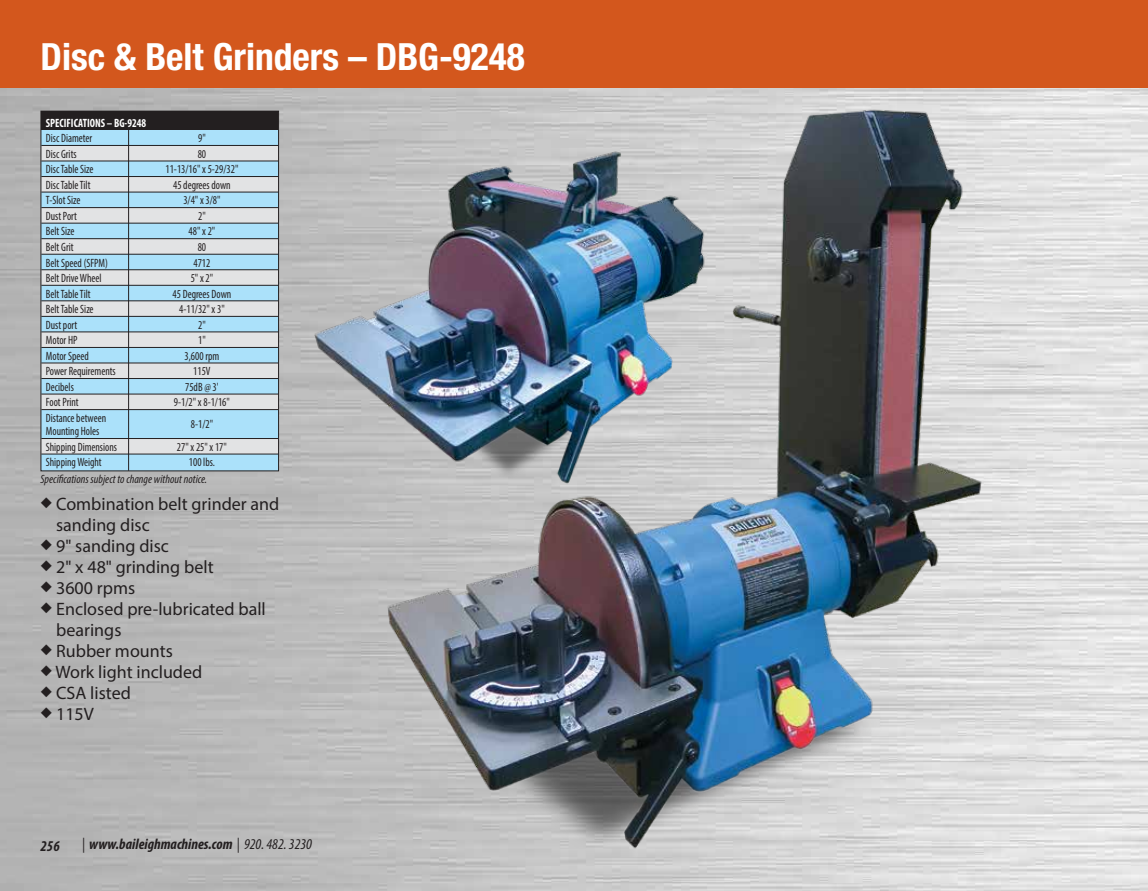
<style>
.page{position:relative;width:1148px;height:891px;background:#fff}
.page>*{position:absolute;margin:0;border:0;box-sizing:border-box;transform-origin:0 0}
.t1{font:700 condensed 37.5px "Helvetica Neue";color:#fff}
.t2{font:18px/21px "Myriad Pro";color:#231f20}
.t3{font:italic 700 condensed 15px "Myriad Pro";color:#231f20}
.t4{font:condensed 12px/15.6px "Myriad Pro";color:#231f20;scale:.91 1}
.t5{font:italic condensed 12px "Myriad Pro";color:#231f20}
.t6{font:700 condensed 12px "Myriad Pro";color:#fff;scale:.91 1}
.s1{font-weight:400}
</style>
<div class="page">
<img style="left:0;top:87px;width:1148px;height:804px">
<div style="left:0;top:0;width:1148px;height:87px;background:#d3571d"></div>
<img style="left:358px;top:87px;width:652px;height:785px">
<img style="left:301px;top:135px;width:425px;height:362px">
<div style="left:41px;top:129px;width:237px;height:342px;background:#e2e3e4"></div>
<div style="left:41px;top:129px;width:237px;height:17px;background:#abe1fa"></div>
<div style="left:41px;top:161px;width:237px;height:16px;background:#abe1fa"></div>
<div style="left:41px;top:192px;width:237px;height:16px;background:#abe1fa"></div>
<div style="left:41px;top:223px;width:237px;height:16px;background:#abe1fa"></div>
<div style="left:41px;top:254px;width:237px;height:15px;background:#abe1fa"></div>
<div style="left:41px;top:285px;width:237px;height:16px;background:#abe1fa"></div>
<div style="left:41px;top:316px;width:237px;height:16px;background:#abe1fa"></div>
<div style="left:41px;top:347px;width:237px;height:16px;background:#abe1fa"></div>
<div style="left:41px;top:379px;width:237px;height:15px;background:#abe1fa"></div>
<div style="left:41px;top:454px;width:237px;height:17px;background:#abe1fa"></div>
<div style="left:41px;top:410px;width:237px;height:28px;background:#abe1fa"></div>
<div style="left:41px;top:111px;width:237px;height:19px;background:#231f20"></div>
<hr style="left:128px;top:129px;width:1px;height:342px;background:#231f20">
<hr style="left:41px;top:145px;width:237px;height:1px;background:#231f20">
<hr style="left:41px;top:161px;width:237px;height:1px;background:#231f20">
<hr style="left:41px;top:176px;width:237px;height:1px;background:#231f20">
<hr style="left:41px;top:192px;width:237px;height:1px;background:#231f20">
<hr style="left:41px;top:207px;width:237px;height:1px;background:#231f20">
<hr style="left:41px;top:223px;width:237px;height:1px;background:#231f20">
<hr style="left:41px;top:238px;width:237px;height:1px;background:#231f20">
<hr style="left:41px;top:254px;width:237px;height:1px;background:#231f20">
<hr style="left:41px;top:269px;width:237px;height:1px;background:#231f20">
<hr style="left:41px;top:285px;width:237px;height:1px;background:#231f20">
<hr style="left:41px;top:301px;width:237px;height:1px;background:#231f20">
<hr style="left:41px;top:316px;width:237px;height:1px;background:#231f20">
<hr style="left:41px;top:332px;width:237px;height:1px;background:#231f20">
<hr style="left:41px;top:347px;width:237px;height:1px;background:#231f20">
<hr style="left:41px;top:363px;width:237px;height:1px;background:#231f20">
<hr style="left:41px;top:378px;width:237px;height:1px;background:#231f20">
<hr style="left:41px;top:394px;width:237px;height:1px;background:#231f20">
<hr style="left:41px;top:409px;width:237px;height:1px;background:#231f20">
<hr style="left:41px;top:438px;width:237px;height:1px;background:#231f20">
<hr style="left:41px;top:454px;width:237px;height:1px;background:#231f20">
<div style="left:40px;top:111px;width:239px;height:360px;border:1px solid #231f20"></div>
<h1 class="t1" style="left:40px;top:34px;width:486px">Disc &amp; Belt Grinders – DBG-9248</h1>
<p class="t6" style="left:46px;top:115px;width:112px">SPECIFICATIONS – BG-9248</p>
<p class="t4" style="left:46px;top:130px;width:53px">Disc Diameter</p>
<p class="t4" style="left:198px;top:130px;width:10px">9"</p>
<p class="t4" style="left:46px;top:146px;width:35px">Disc Grits</p>
<p class="t4" style="left:198px;top:146px;width:11px">80</p>
<p class="t4" style="left:46px;top:161px;width:54px">Disc Table Size</p>
<p class="t4" style="left:165px;top:161px;width:82px">11-13/16" x 5-29/32"</p>
<p class="t4" style="left:46px;top:177px;width:51px">Disc Table Tilt</p>
<p class="t4" style="left:173px;top:177px;width:65px">45 degrees down</p>
<p class="t4" style="left:46px;top:192px;width:40px">T-Slot Size</p>
<p class="t4" style="left:183px;top:192px;width:42px">3/4" x 3/8"</p>
<p class="t4" style="left:46px;top:208px;width:36px">Dust Port</p>
<p class="t4" style="left:198px;top:208px;width:10px">2"</p>
<p class="t4" style="left:46px;top:224px;width:33px">Belt Size</p>
<p class="t4" style="left:189px;top:224px;width:31px">48" x 2"</p>
<p class="t4" style="left:46px;top:239px;width:32px">Belt Grit</p>
<p class="t4" style="left:198px;top:239px;width:11px">80</p>
<p class="t4" style="left:46px;top:255px;width:70px">Belt Speed (SFPM)</p>
<p class="t4" style="left:193px;top:255px;width:20px">4712</p>
<p class="t4" style="left:46px;top:270px;width:63px">Belt Drive Wheel</p>
<p class="t4" style="left:191px;top:270px;width:26px">5" x 2"</p>
<p class="t4" style="left:46px;top:286px;width:51px">Belt Table Tilt</p>
<p class="t4" style="left:172px;top:286px;width:66px">45 Degrees Down</p>
<p class="t4" style="left:46px;top:301px;width:54px">Belt Table Size</p>
<p class="t4" style="left:179px;top:301px;width:52px">4-11/32" x 3"</p>
<p class="t4" style="left:46px;top:317px;width:36px">Dust port</p>
<p class="t4" style="left:198px;top:317px;width:10px">2"</p>
<p class="t4" style="left:46px;top:332px;width:36px">Motor HP</p>
<p class="t4" style="left:198px;top:332px;width:10px">1"</p>
<p class="t4" style="left:46px;top:348px;width:49px">Motor Speed</p>
<p class="t4" style="left:184px;top:348px;width:40px">3,600 rpm</p>
<p class="t4" style="left:46px;top:363px;width:78px">Power Requirements</p>
<p class="t4" style="left:193px;top:363px;width:21px">115V</p>
<p class="t4" style="left:46px;top:379px;width:32px">Decibels</p>
<p class="t4" style="left:185px;top:379px;width:38px">75dB @ 3'</p>
<p class="t4" style="left:46px;top:395px;width:38px">Foot Print</p>
<p class="t4" style="left:174px;top:395px;width:63px">9-1/2" x 8-1/16"</p>
<p class="t4" style="left:46px;top:410px;width:68px">Distance between</p>
<p class="t4" style="left:191px;top:416px;width:26px">8-1/2"</p>
<p class="t4" style="left:46px;top:423px;width:80px">Mounting Holes<br>Shipping Dimensions</p>
<p class="t4" style="left:177px;top:439px;width:56px">27" x 25" x 17"</p>
<p class="t4" style="left:46px;top:454px;width:63px">Shipping Weight</p>
<p class="t4" style="left:189px;top:454px;width:30px">100 lbs.</p>
<p class="t5" style="left:40px;top:472px;width:168px">Specifications subject to change without notice.</p>
<h2 class="t2" style="left:56px;top:493px;width:225px;text-indent:-16px">◆ Combination belt grinder and sanding disc</h2>
<h2 class="t2" style="left:40px;top:535px;width:130px">◆ 9" sanding disc</h2>
<h2 class="t2" style="left:40px;top:556px;width:175px">◆ 2" x 48" grinding belt</h2>
<h2 class="t2" style="left:40px;top:577px;width:96px">◆ 3600 rpms</h2>
<h2 class="t2" style="left:56px;top:598px;width:211px;text-indent:-16px">◆ Enclosed pre-lubricated ball bearings</h2>
<h2 class="t2" style="left:40px;top:640px;width:134px">◆ Rubber mounts</h2>
<h2 class="t2" style="left:40px;top:661px;width:163px">◆ Work light included</h2>
<h2 class="t2" style="left:40px;top:682px;width:92px">◆ CSA listed</h2>
<h2 class="t2" style="left:40px;top:703px;width:55px">◆ 115V</h2>
<p class="t3" style="left:40px;top:836px;width:21px">256</p>
<p class="t3" style="left:82px;top:835px;width:231px"><span class="s1">|</span> www.baileighmachines.com <span class="s1">| 920. 482. 3230</span></p>
</div>
